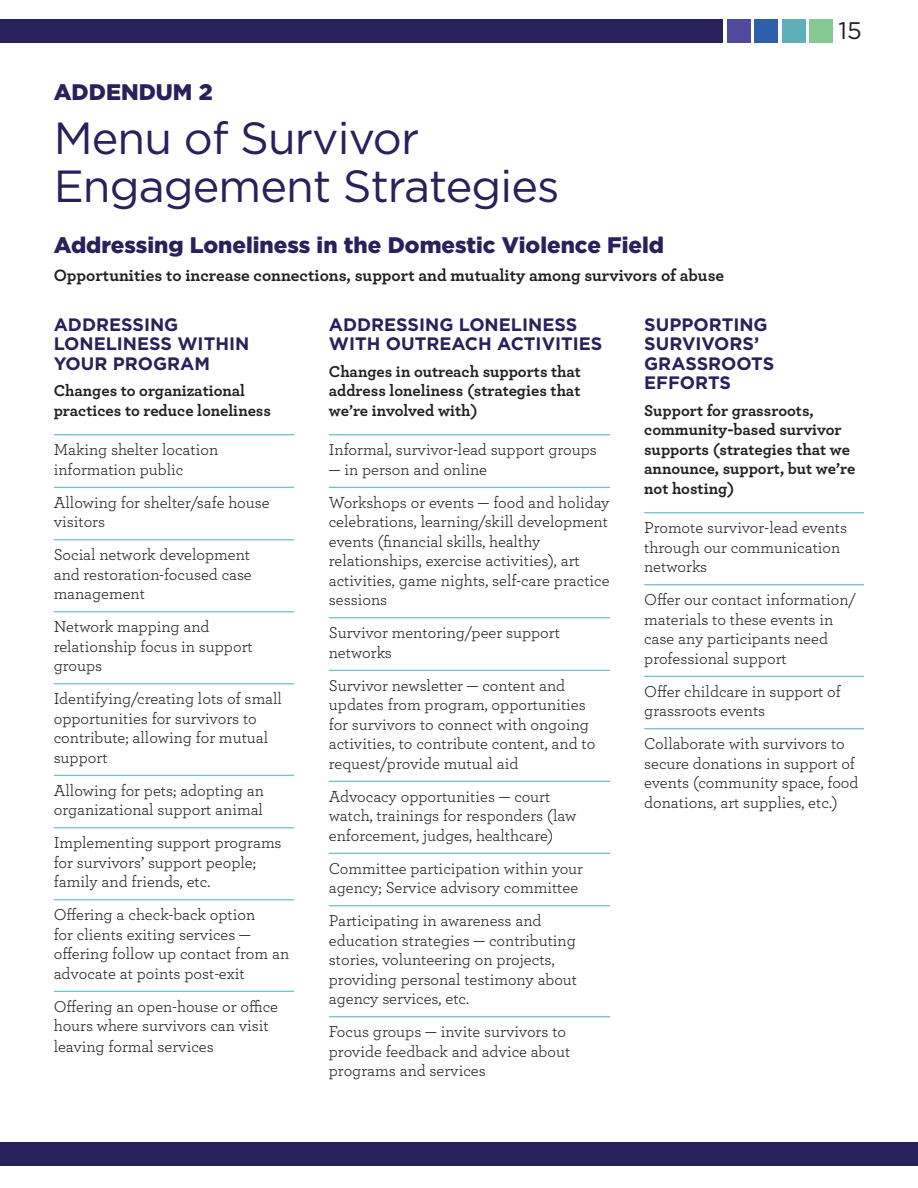
<style>
.page{position:relative;width:918px;height:1188px;background:#fff}
.page>*{position:absolute;margin:0;border:0;box-sizing:border-box;transform-origin:0 0}
.t1{font:45px/48px "Gotham";letter-spacing:-.02em;color:#28215c}
.t2{font:24px "Gotham";color:#231f20}
.t3{font:900 22.5px "Gotham";color:#28215c}
.t4{font:700 18px/19.5px "Gotham";color:#28215c}
.t5{font:700 17.25px "Archer";color:#231f20}
.t6{font:16.5px/19.5px "Archer";color:#231f20}
.t7{font:700 16.5px/19.5px "Archer";color:#231f20}
</style>
<div class="page">
<div style="left:0;top:19px;width:723px;height:24px;background:#28215c"></div>
<div style="left:0;top:1142px;width:918px;height:24px;background:#28215c"></div>
<div style="left:727px;top:19px;width:24px;height:24px;background:#51499d"></div>
<div style="left:754px;top:19px;width:24px;height:24px;background:#2f5fab"></div>
<div style="left:782px;top:19px;width:24px;height:24px;background:#5fafb9"></div>
<div style="left:810px;top:19px;width:23px;height:24px;background:#85c992"></div>
<hr style="left:54px;top:434px;width:240px;height:1px;background:#4eafba">
<hr style="left:54px;top:487px;width:240px;height:1px;background:#4eafba">
<hr style="left:54px;top:539px;width:240px;height:1px;background:#4eafba">
<hr style="left:54px;top:611px;width:240px;height:1px;background:#4eafba">
<hr style="left:54px;top:683px;width:240px;height:1px;background:#4eafba">
<hr style="left:54px;top:775px;width:240px;height:1px;background:#4eafba">
<hr style="left:54px;top:827px;width:240px;height:1px;background:#4eafba">
<hr style="left:54px;top:899px;width:240px;height:1px;background:#4eafba">
<hr style="left:54px;top:991px;width:240px;height:1px;background:#4eafba">
<hr style="left:329px;top:434px;width:281px;height:1px;background:#4eafba">
<hr style="left:329px;top:487px;width:281px;height:1px;background:#4eafba">
<hr style="left:329px;top:617px;width:281px;height:1px;background:#4eafba">
<hr style="left:329px;top:670px;width:281px;height:1px;background:#4eafba">
<hr style="left:329px;top:781px;width:281px;height:1px;background:#4eafba">
<hr style="left:329px;top:853px;width:281px;height:1px;background:#4eafba">
<hr style="left:329px;top:905px;width:281px;height:1px;background:#4eafba">
<hr style="left:329px;top:1016px;width:281px;height:1px;background:#4eafba">
<hr style="left:644px;top:512px;width:220px;height:1px;background:#4eafba">
<hr style="left:644px;top:584px;width:220px;height:1px;background:#4eafba">
<hr style="left:644px;top:676px;width:220px;height:1px;background:#4eafba">
<hr style="left:644px;top:728px;width:220px;height:1px;background:#4eafba">
<h3 class="t3" style="left:54px;top:79px;width:161px">ADDENDUM 2</h3>
<h1 class="t1" style="left:54px;top:114px;width:507px">Menu of Survivor<br>Engagement Strategies</h1>
<h3 class="t3" style="left:54px;top:232px;width:612px">Addressing Loneliness in the Domestic Violence Field</h3>
<p class="t5" style="left:54px;top:262px;width:672px">Opportunities to increase connections, support and mutuality among survivors of abuse</p>
<h2 class="t2" style="left:839px;top:17px;width:25px">15</h2>
<p class="t4" style="left:54px;top:314px;width:197px">ADDRESSING<br>LONELINESS WITHIN<br>YOUR PROGRAM</p>
<p class="t7" style="left:54px;top:380px;width:219px">Changes to organizational practices to reduce loneliness</p>
<p class="t6" style="left:54px;top:439px;width:166px">Making shelter location information public</p>
<p class="t6" style="left:54px;top:492px;width:217px">Allowing for shelter/safe house visitors</p>
<p class="t6" style="left:54px;top:544px;width:200px;text-align:justify">Social network development and restoration-focused case management</p>
<p class="t6" style="left:54px;top:616px;width:201px">Network mapping and relationship focus in support groups</p>
<p class="t6" style="left:54px;top:688px;width:230px">Identifying/creating lots of small opportunities for survivors to contribute; allowing for mutual support</p>
<p class="t6" style="left:54px;top:780px;width:212px">Allowing for pets; adopting an organizational support animal</p>
<p class="t6" style="left:54px;top:832px;width:229px">Implementing support programs for survivors’ support people; family and friends, etc.</p>
<p class="t6" style="left:54px;top:904px;width:237px">Offering a check-back option<br>for clients exiting services — offering follow up contact from an advocate at points post-exit</p>
<p class="t6" style="left:54px;top:996px;width:226px">Offering an open-house or office hours where survivors can visit</p>
<p class="t6" style="left:54px;top:1036px;width:162px">leaving formal services</p>
<p class="t4" style="left:329px;top:314px;width:275px">ADDRESSING LONELINESS<br>WITH OUTREACH ACTIVITIES</p>
<p class="t7" style="left:329px;top:360px;width:254px;text-align:justify">Changes in outreach supports that address loneliness (strategies that we’re involved with)</p>
<p class="t6" style="left:329px;top:439px;width:270px">Informal, survivor-lead support groups</p>
<p class="t6" style="left:329px;top:452px;width:282px;line-height:33px">— in person and online<br>Workshops or events — food and holiday</p>
<p class="t6" style="left:329px;top:511px;width:282px">celebrations, learning/skill development events (financial skills, healthy relationships, exercise activities), art activities, game nights, self-care practice sessions</p>
<p class="t6" style="left:329px;top:622px;width:233px">Survivor mentoring/peer support networks</p>
<p class="t6" style="left:329px;top:675px;width:268px">Survivor newsletter — content and updates from program, opportunities for survivors to connect with ongoing activities, to contribute content, and to request/provide mutual aid</p>
<p class="t6" style="left:329px;top:786px;width:249px">Advocacy opportunities — court watch, trainings for responders (law enforcement, judges, healthcare)</p>
<p class="t6" style="left:329px;top:858px;width:256px">Committee participation within your agency; Service advisory committee</p>
<p class="t6" style="left:329px;top:910px;width:250px">Participating in awareness and education strategies — contributing stories, volunteering on projects, providing personal testimony about agency services, etc.</p>
<p class="t6" style="left:329px;top:1021px;width:243px">Focus groups — invite survivors to provide feedback and advice about programs and services</p>
<p class="t4" style="left:644px;top:314px;width:132px">SUPPORTING<br>SURVIVORS’<br>GRASSROOTS<br>EFFORTS</p>
<p class="t7" style="left:644px;top:399px;width:213px">Support for grassroots, community-based survivor supports (strategies that we announce, support, but we’re not hosting)</p>
<p class="t6" style="left:644px;top:517px;width:204px">Promote survivor-lead events through our communication networks</p>
<p class="t6" style="left:644px;top:589px;width:213px">Offer our contact information/ materials to these events in case any participants need professional support</p>
<p class="t6" style="left:644px;top:681px;width:198px">Offer childcare in support of grassroots events</p>
<p class="t6" style="left:644px;top:733px;width:216px">Collaborate with survivors to secure donations in support of events (community space, food donations, art supplies, etc.)</p>
</div>
